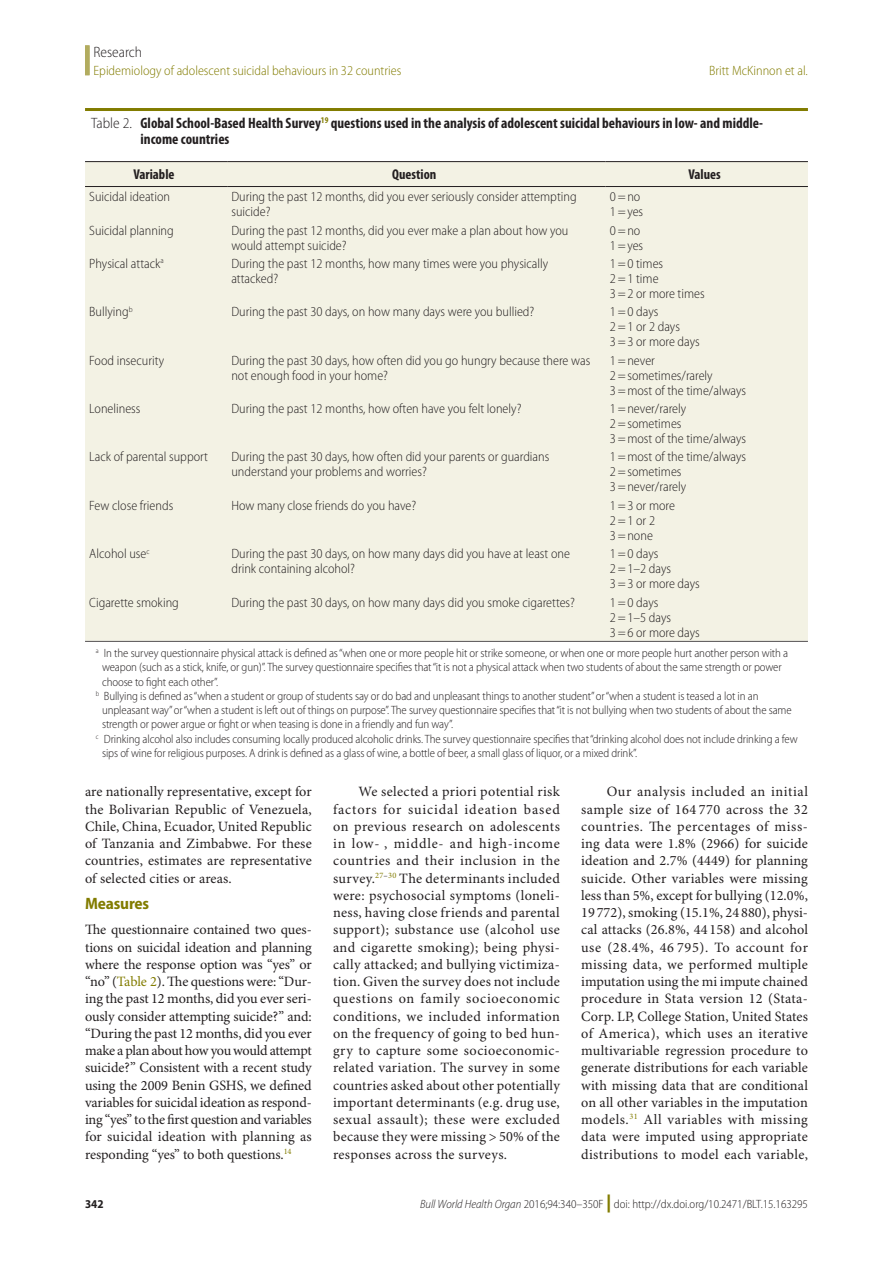
<style>
.page{position:relative;width:893px;height:1263px;background:#fff}
.page>*{position:absolute;margin:0;border:0;box-sizing:border-box;transform-origin:0 0}
.Head_2{font:700 semi-condensed 16.5px "Myriad Pro";letter-spacing:-.01em;color:#827c00}
.Tbl_Title{font:700 condensed 15px/16.5px "Myriad Pro";color:#231f20}
.Section_Title{font:300 semi-condensed 15px "Myriad Pro";color:#231f20}
.Para_Ind{font:14.25px/17.2px "Minion Pro";letter-spacing:.015em;color:#231f20;text-align:justify}
.Para_No_Ind{font:14.25px/17.2px "Minion Pro";color:#231f20;text-align:justify}
.Tbl_Col_Hd{font:700 condensed 14.25px "Myriad Pro";color:#231f20}
.Tbl_Body{font:300 semi-condensed 13.5px/15px "Myriad Pro";color:#231f20}
.RH_Outside{font:300 semi-condensed 13.5px "Myriad Pro";color:#827c00}
.RH_Inside{font:300 semi-condensed 13.5px "Myriad Pro";color:#827c00}
.Tbl_FN{font:300 semi-condensed 12px/14.2px "Myriad Pro";letter-spacing:-.01em;color:#231f20}
.Tbl_FN1{font:300 semi-condensed 12px/14.2px "Myriad Pro";letter-spacing:-.01em;color:#231f20}
.t1{font:700 semi-condensed 12px "Myriad Pro";color:#231f20}
.s1{font-weight:300;font-stretch:semi-condensed}
.s2{color:#827c00}
.s3{font-style:italic}
.s4{font-weight:900;font-stretch:normal;font-size:18px;color:#827c00}
</style>
<div class="page">
<div style="left:85px;top:45px;width:5px;height:30px;background:#b2ac5f"></div>
<hr style="left:85px;top:108px;width:723px;height:3px;background:#827c00">
<hr style="left:85px;top:641px;width:723px;height:1px;background:#231f20">
<div style="left:85px;top:162px;width:723px;height:479px;background:#f3f2e4"></div>
<hr style="left:85px;top:186px;width:142px;height:1px;background:#231f20">
<hr style="left:227px;top:186px;width:379px;height:1px;background:#231f20">
<hr style="left:606px;top:186px;width:202px;height:1px;background:#231f20">
<hr style="left:85px;top:161px;width:142px;height:1px;background:#231f20">
<hr style="left:227px;top:161px;width:379px;height:1px;background:#231f20">
<hr style="left:606px;top:161px;width:202px;height:1px;background:#231f20">
<p class="Section_Title" style="left:94px;top:44px;width:50px">Research</p>
<p class="RH_Outside" style="left:94px;top:63px;width:309px">Epidemiology of adolescent suicidal behaviours in 32 countries</p>
<p class="RH_Inside" style="left:709px;top:63px;width:100px">Britt McKinnon et al.</p>
<p class="Tbl_Title" style="left:141px;top:115px;width:624px;text-indent:-50px"><span class="s1">Table 2.</span> Global School-Based Health Survey<sup>19</sup> questions used in the analysis of adolescent suicidal behaviours in low- and middle&shy;income countries</p>
<p class="Tbl_Col_Hd" style="left:133px;top:166px;width:43px">Variable</p>
<p class="Tbl_Col_Hd" style="left:392px;top:166px;width:46px">Question</p>
<p class="Tbl_Col_Hd" style="left:688px;top:166px;width:34px">Values</p>
<p class="Tbl_Body" style="left:89px;top:189px;width:82px">Suicidal ideation</p>
<p class="Tbl_Body" style="left:231px;top:189px;width:347px">During the past 12 months, did you ever seriously consider attempting suicide?</p>
<p class="Tbl_Body" style="left:610px;top:189px;width:35px">0=no<br>1=yes</p>
<p class="Tbl_Body" style="left:89px;top:223px;width:86px">Suicidal planning</p>
<p class="Tbl_Body" style="left:231px;top:223px;width:338px">During the past 12 months, did you ever make a plan about how you would attempt suicide?</p>
<p class="Tbl_Body" style="left:610px;top:223px;width:35px">0=no<br>1=yes</p>
<p class="Tbl_Body" style="left:89px;top:256px;width:76px">Physical attack<sup>a</sup></p>
<p class="Tbl_Body" style="left:231px;top:256px;width:318px">During the past 12 months, how many times were you physically attacked?</p>
<p class="Tbl_Body" style="left:610px;top:256px;width:96px">1=0 times<br>2=1 time<br>3=2 or more times</p>
<p class="Tbl_Body" style="left:89px;top:305px;width:45px">Bullying<sup>b</sup></p>
<p class="Tbl_Body" style="left:231px;top:305px;width:304px">During the past 30 days, on how many days were you bullied?</p>
<p class="Tbl_Body" style="left:610px;top:305px;width:91px">1=0 days<br>2=1 or 2 days<br>3=3 or more days</p>
<p class="Tbl_Body" style="left:89px;top:353px;width:76px">Food insecurity</p>
<p class="Tbl_Body" style="left:231px;top:353px;width:360px">During the past 30 days, how often did you go hungry because there was not enough food in your home?</p>
<p class="Tbl_Body" style="left:610px;top:353px;width:138px">1=never<br>2=sometimes/rarely<br>3=most of the time/always</p>
<p class="Tbl_Body" style="left:89px;top:401px;width:53px">Loneliness</p>
<p class="Tbl_Body" style="left:231px;top:401px;width:292px">During the past 12 months, how often have you felt lonely?</p>
<p class="Tbl_Body" style="left:610px;top:401px;width:138px">1=never/rarely<br>2=sometimes<br>3=most of the time/always</p>
<p class="Tbl_Body" style="left:89px;top:450px;width:120px">Lack of parental support</p>
<p class="Tbl_Body" style="left:231px;top:450px;width:319px">During the past 30 days, how often did your parents or guardians understand your problems and worries?</p>
<p class="Tbl_Body" style="left:610px;top:450px;width:138px">1=most of the time/always<br>2=sometimes<br>3=never/rarely</p>
<p class="Tbl_Body" style="left:89px;top:498px;width:85px">Few close friends</p>
<p class="Tbl_Body" style="left:231px;top:498px;width:186px">How many close friends do you have?</p>
<p class="Tbl_Body" style="left:610px;top:498px;width:67px">1=3 or more<br>2=1 or 2<br>3=none</p>
<p class="Tbl_Body" style="left:89px;top:546px;width:62px">Alcohol use<sup>c</sup></p>
<p class="Tbl_Body" style="left:231px;top:546px;width:340px">During the past 30 days, on how many days did you have at least one drink containing alcohol?</p>
<p class="Tbl_Body" style="left:610px;top:546px;width:91px">1=0 days<br>2=1–2 days<br>3=3 or more days</p>
<p class="Tbl_Body" style="left:89px;top:595px;width:91px">Cigarette smoking</p>
<p class="Tbl_Body" style="left:231px;top:595px;width:345px">During the past 30 days, on how many days did you smoke cigarettes?</p>
<p class="Tbl_Body" style="left:610px;top:595px;width:91px">1=0 days<br>2=1–5 days<br>3=6 or more days</p>
<p class="Tbl_FN1" style="left:102px;top:646px;width:688px;text-indent:-6px"><sup>a</sup> In the survey questionnaire physical attack is defined as “when one or more people hit or strike someone, or when one or more people hurt another person with a weapon (such as a stick, knife, or gun)”. The survey questionnaire specifies that “it is not a physical attack when two students of about the same strength or power choose to fight each other”.</p>
<p class="Tbl_FN" style="left:102px;top:689px;width:691px;text-indent:-6px"><sup>b</sup> Bullying is defined as “when a student or group of students say or do bad and unpleasant things to another student” or “when a student is teased a lot in an unpleasant way” or “when a student is left out of things on purpose”. The survey questionnaire specifies that “it is not bullying when two students of about the same strength or power argue or fight or when teasing is done in a friendly and fun way”.</p>
<p class="Tbl_FN" style="left:102px;top:732px;width:697px;text-indent:-6px"><sup>c</sup> Drinking alcohol also includes consuming locally produced alcoholic drinks. The survey questionnaire specifies that “drinking alcohol does not include drinking a few sips of wine for religious purposes. A drink is defined as a glass of wine, a bottle of beer, a small glass of liquor, or a mixed drink”.</p>
<p class="Para_Ind" style="left:85px;top:784px;width:228px">are nationally representative, except for the Bolivarian Republic of Venezuela, Chile, China, Ecuador, United Republic of Tanzania and Zimbabwe. For these countries, estimates are representative of selected cities or areas.</p>
<p class="Head_2" style="left:85px;top:894px;width:66px">Measures</p>
<p class="Para_No_Ind" style="left:85px;top:922px;width:228px">The questionnaire contained two ques&shy;tions on suicidal ideation and planning where the response option was “yes” or “no” (<span class="s2">Table 2</span>). The questions were: “Dur&shy;ing the past 12 months, did you ever seri&shy;ously consider attempting suicide?” and: “During the past 12 months, did you ever make a plan about how you would attempt suicide?” Consistent with a recent study using the 2009 Benin GSHS, we defined variables for suicidal ideation as respond&shy;ing “yes” to the first question and variables for suicidal ideation with planning as responding “yes” to both questions.<sup>14</sup></p>
<p class="t1" style="left:85px;top:1197px;width:20px">342</p>
<p class="Para_Ind" style="left:333px;top:784px;width:228px;text-indent:26px">We selected a priori potential risk factors for suicidal ideation based on previous research on adolescents in low- , middle- and high-income countries and their inclusion in the survey.<sup>27</sup><sup>–</sup><sup>30</sup> The determinants included were: psychosocial symptoms (loneli&shy;ness, having close friends and parental support); substance use (alcohol use and cigarette smoking); being physi&shy;cally attacked; and bullying victimiza&shy;tion. Given the survey does not include questions on family socioeconomic conditions, we included information on the frequency of going to bed hun&shy;gry to capture some socioeconomic&shy;related variation. The survey in some countries asked about other potentially important determinants (e.g. drug use, sexual assault); these were excluded because they were missing &gt; 50% of the responses across the surveys.</p>
<p class="Para_Ind" style="left:581px;top:784px;width:228px;text-indent:26px">Our analysis included an initial sample size of 164 770 across the 32 countries. The percentages of miss&shy;ing data were 1.8% (2966) for suicide ideation and 2.7% (4449) for planning suicide. Other variables were missing less than 5%, except for bullying (12.0%, 19 772), smoking (15.1%, 24 880), physi&shy;cal attacks (26.8%, 44 158) and alcohol use (28.4%, 46 795). To account for missing data, we performed multiple imputation using the mi impute chained procedure in Stata version 12 (Stata-Corp. LP, College Station, United States of America), which uses an iterative multivariable regression procedure to generate distributions for each variable with missing data that are conditional on all other variables in the imputation models.<sup>31</sup> All variables with missing data were imputed using appropriate distributions to model each variable,</p>
<p class="Tbl_FN" style="left:420px;top:1197px;width:389px"><span class="s3">Bull World Health Organ</span> 2016;94:340–350F <span class="s4">|</span> doi: http://dx.doi.org/10.2471/BLT.15.163295</p>
</div>
